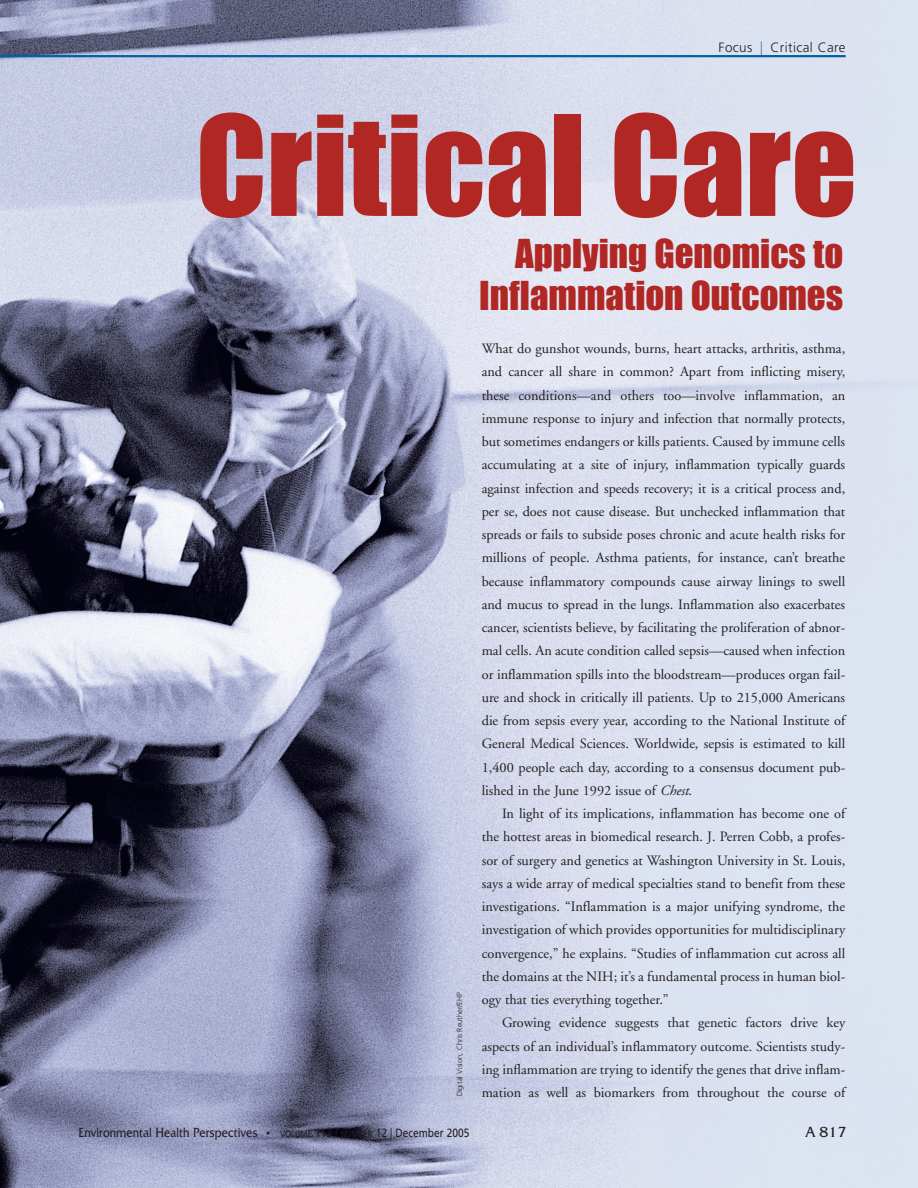
<style>
.page{position:relative;width:918px;height:1188px;background:#fff}
.page>*{position:absolute;margin:0;border:0;box-sizing:border-box;transform-origin:0 0}
.t1{font:128.1px "Impact";color:#b12724}
.t2{font:36.9px/42.2px "Impact";color:#b12724;text-align:right}
.t3{font:15px "Friz Quadrata IT Cby BT";color:#231f20}
.t4{font:14.25px/23.2px "Adobe Garamond";color:#231f20;text-align:justify}
.t5{font:13.5px "Friz Quadrata IT Cby BT";color:#231f20;scale:.85 1}
.t6{font:300 13.5px "Frutiger";letter-spacing:.03em;color:#231f20}
.t7{font:300 7.5px "Frutiger";color:#231f20}
.s1{font-size:18px;color:#0062a2}
.s2{font-style:italic}
.s3{font-size:10.5px}
.s4{font-family:"Frutiger";font-size:9px}
.s5{font-family:"Frutiger";font-size:12px}
.s6{font-family:"Frutiger";font-weight:300;font-size:12px}
</style>
<div class="page">
<img style="left:0;top:0;width:918px;height:1188px">
<hr style="left:0;top:55px;width:846px;height:2px;background:#0062a2">
<p class="t6" style="left:719px;top:42px;width:128px">Focus <span class="s1">|</span> Critical Care</p>
<h1 class="t1" style="left:196px;top:124px;width:663px">Critical Care</h1>
<h2 class="t2" style="left:479px;top:235px;width:365px">Applying Genomics to<br>Inflammation Outcomes</h2>
<p class="t7" style="left:457px;top:1096px;width:106px;rotate:-90deg">Digital Vision, Chris Reuther/EHP</p>
<p class="t4" style="left:482px;top:338px;width:365px">What do gunshot wounds, burns, heart attacks, arthritis, asthma, and cancer all share in common? Apart from inflicting misery, these conditions—and others too—involve inflammation, an immune response to injury and infection that normally protects, but sometimes endangers or kills patients. Caused by immune cells accumulating at a site of injury, inflammation typically guards against infection and speeds recovery; it is a critical process and, per se, does not cause disease. But unchecked inflammation that spreads or fails to subside poses chronic and acute health risks for millions of people. Asthma patients, for instance, can’t breathe because inflammatory compounds cause airway linings to swell and mucus to spread in the lungs. Inflammation also exacerbates cancer, scientists believe, by facilitating the proliferation of abnor&shy;mal cells. An acute condition called sepsis—caused when infection or inflammation spills into the bloodstream—produces organ fail&shy;ure and shock in critically ill patients. Up to 215,000 Americans die from sepsis every year, according to the National Institute of General Medical Sciences. Worldwide, sepsis is estimated to kill 1,400 people each day, according to a consensus document pub&shy;lished in the June 1992 issue of <span class="s2">Chest</span>.</p>
<p class="t4" style="left:482px;top:803px;width:365px;text-indent:20px">In light of its implications, inflammation has become one of the hottest areas in biomedical research. J. Perren Cobb, a profes&shy;sor of surgery and genetics at Washington University in St. Louis, says a wide array of medical specialties stand to benefit from these investigations. “Inflammation is a major unifying syndrome, the investigation of which provides opportunities for multidisciplinary convergence,” he explains. “Studies of inflammation cut across all the domains at the NIH; it’s a fundamental process in human biol&shy;ogy that ties everything together.”</p>
<p class="t4" style="left:482px;top:1012px;width:365px;text-indent:20px">Growing evidence suggests that genetic factors drive key aspects of an individual’s inflammatory outcome. Scientists study&shy;ing inflammation are trying to identify the genes that drive inflam&shy;mation as well as biomarkers from throughout the course of</p>
<p class="t5" style="left:78px;top:1127px;width:462px">Environmental Health Perspectives <span class="s3">•</span> <span class="s4">VOLUME</span> <span class="s5">113</span> <span class="s6">|</span> <span class="s4">NUMBER</span> <span class="s5">12</span> <span class="s6">|</span> <span class="s5">December 2005</span></p>
<p class="t3" style="left:806px;top:1126px;width:42px">A 817</p>
</div>
